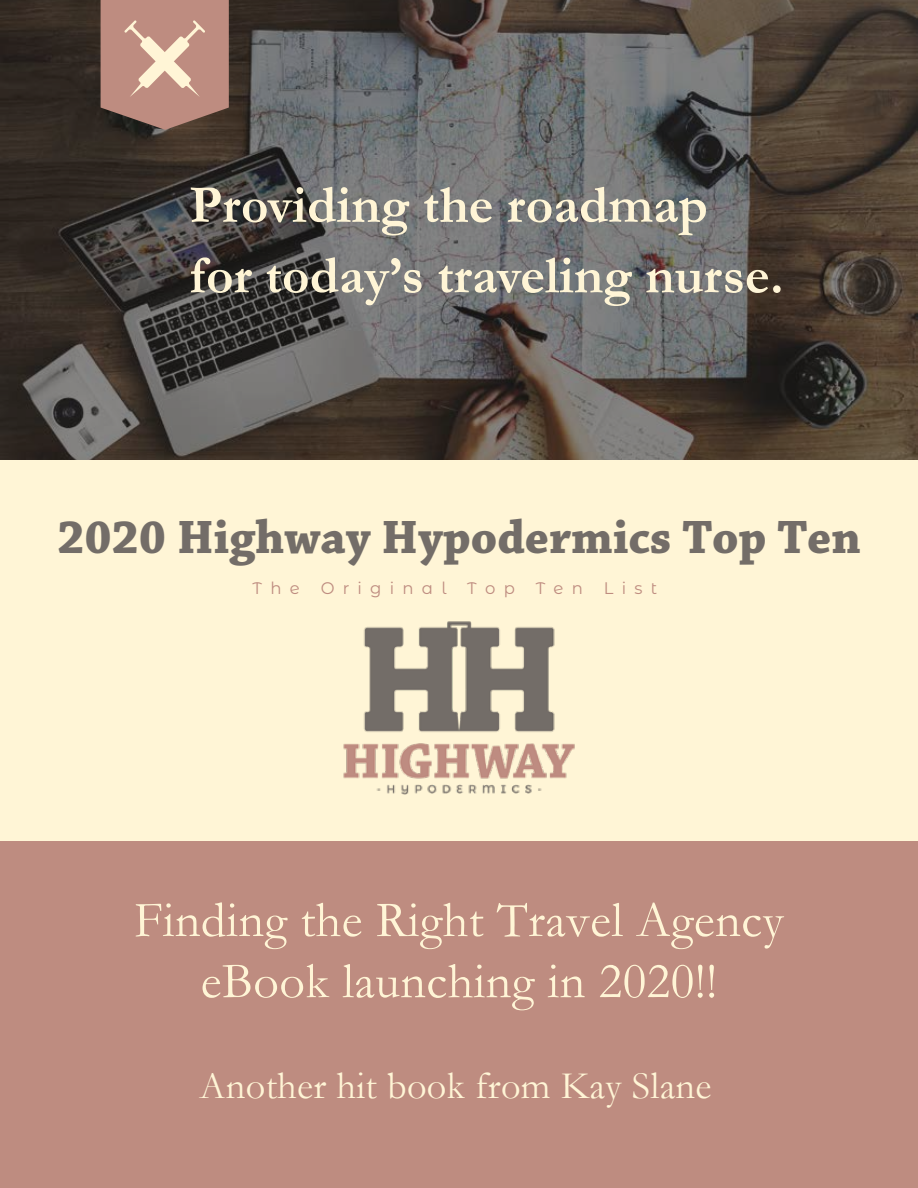
<style>
.page{position:relative;width:918px;height:1188px;background:#fff}
.page>*{position:absolute;margin:0;border:0;box-sizing:border-box;transform-origin:0 0}
.t1{font:700 54px/70.5px "Garamond";color:#fff5d6}
.t2{font:51px/61.2px "Garamond";letter-spacing:.01em;color:#fff5d6;text-align:center}
.t3{font:700 49.2px "Chaparral Pro";color:#736d68}
.t4{font:39px "Garamond";letter-spacing:.01em;color:#fff5d6}
.t5{font:16.8px "Montserrat Alternates";letter-spacing:.5em;color:#be8c80}
</style>
<div class="page">
<svg style="left:0;top:0;width:918px;height:460px;background:#55504c"></svg>
<svg style="left:101px;top:0;width:128px;height:130px;background:#b88e80"></svg>
<div style="left:0;top:460px;width:918px;height:464px;background:#fff5d6"></div>
<img style="left:316px;top:621px;width:286px;height:221px">
<div style="left:0;top:842px;width:918px;height:346px;background:#be8c80"></div>
<p class="t1" style="left:189px;top:170px;width:596px">Providing the roadmap for today’s traveling nurse.</p>
<p class="t3" style="left:57px;top:508px;width:805px">2020 Highway Hypodermics Top Ten</p>
<p class="t5" style="left:253px;top:577px;width:406px">The Original Top Ten List</p>
<p class="t2" style="left:134px;top:888px;width:651px">Finding the Right Travel Agency eBook launching in 2020!!</p>
<p class="t4" style="left:200px;top:1059px;width:514px">Another hit book from Kay Slane</p>
</div>
